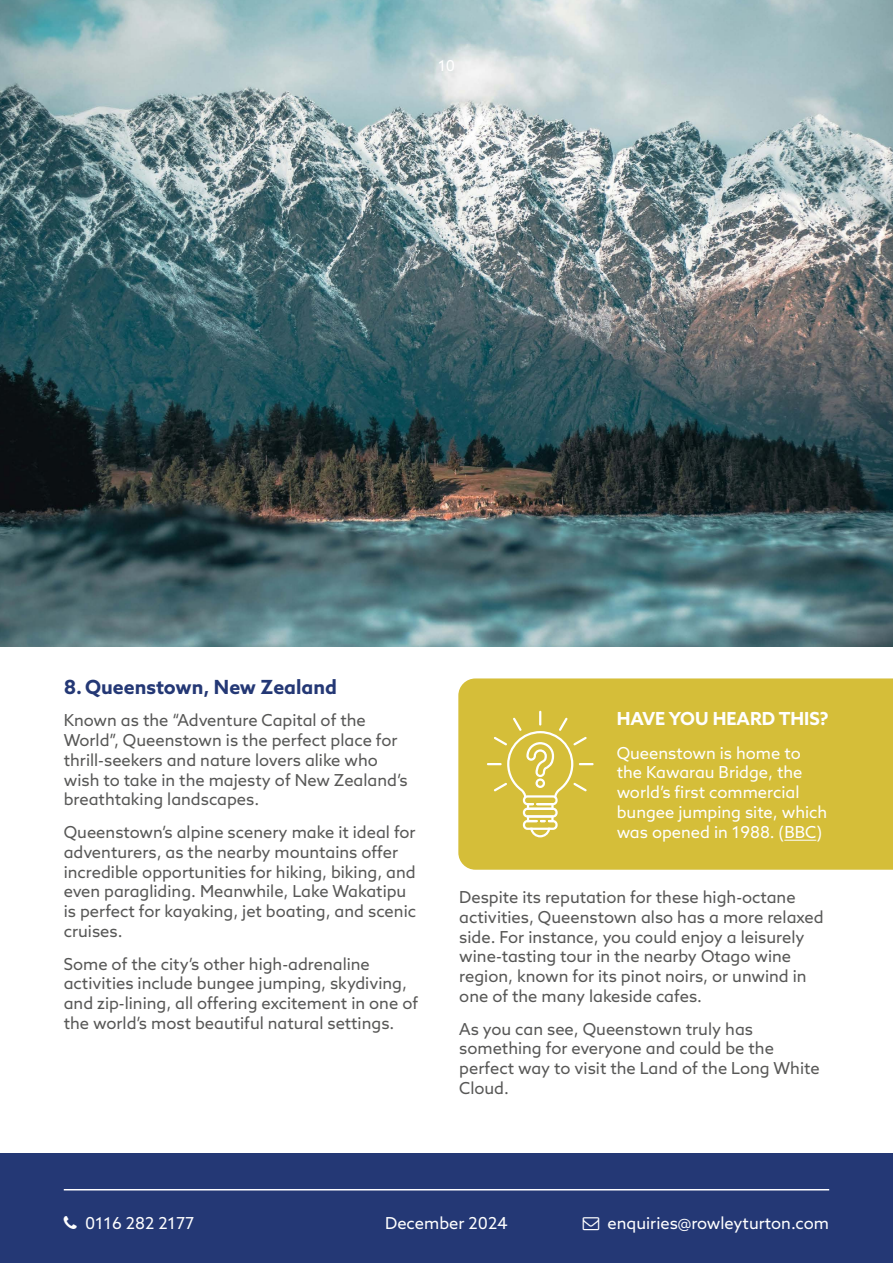
<style>
.page{position:relative;width:893px;height:1263px;background:#fff}
.page>*{position:absolute;margin:0;border:0;box-sizing:border-box;transform-origin:0 0}
.t1{font:700 19.5px "Azo Sans";color:#243875}
.t2{font:700 18px "Azo Sans";color:#fff}
.t3{font:16.5px/19.8px "Azo Sans";color:#575756}
.t4{font:16.5px/19.8px "Azo Sans";color:#fff}
.t5{font:15px "Azo Sans";color:#fff}
</style>
<div class="page">
<img style="left:0;top:0;width:893px;height:646px">
<div style="left:0;top:1153px;width:893px;height:110px;background:#243875"></div>
<hr style="left:64px;top:1189px;width:765px;height:1px;background:#fff">
<div style="left:458px;top:678px;width:435px;height:192px;background:#d5be39"></div>
<hr style="left:784px;top:840px;width:32px;height:1px;background:#fff">
<svg style="left:487px;top:711px;width:107px;height:126px;background:#d9c550"></svg>
<p class="t5" style="left:438px;top:56px;width:18px">10</p>
<p class="t1" style="left:64px;top:674px;width:275px">8. Queenstown, New Zealand</p>
<p class="t3" style="left:64px;top:710px;width:345px">Known as the “Adventure Capital of the World”, Queenstown is the perfect place for thrill-seekers and nature lovers alike who wish to take in the majesty of New Zealand’s breathtaking landscapes.</p>
<p class="t3" style="left:64px;top:822px;width:354px">Queenstown’s alpine scenery make it ideal for adventurers, as the nearby mountains offer incredible opportunities for hiking, biking, and even paragliding. Meanwhile, Lake Wakatipu is perfect for kayaking, jet boating, and scenic cruises.</p>
<p class="t3" style="left:64px;top:953px;width:356px">Some of the city’s other high-adrenaline activities include bungee jumping, skydiving, and zip-lining, all offering excitement in one of the world’s most beautiful natural settings.</p>
<p class="t2" style="left:617px;top:707px;width:214px">HAVE YOU HEARD THIS?</p>
<p class="t4" style="left:617px;top:743px;width:212px">Queenstown is home to the Kawarau Bridge, the world’s first commercial bungee jumping site, which was opened in 1988. (BBC)</p>
<p class="t3" style="left:459px;top:887px;width:366px">Despite its reputation for these high-octane activities, Queenstown also has a more relaxed side. For instance, you could enjoy a leisurely wine-tasting tour in the nearby Otago wine region, known for its pinot noirs, or unwind in one of the many lakeside cafes.</p>
<p class="t3" style="left:459px;top:1018px;width:362px">As you can see, Queenstown truly has something for everyone and could be the perfect way to visit the Land of the Long White<br>Cloud.</p>
<p class="t4" style="left:85px;top:1213px;width:111px">0116 282 2177</p>
<p class="t4" style="left:607px;top:1213px;width:223px">enquiries@rowleyturton.com</p>
<p class="t4" style="left:385px;top:1213px;width:124px">December 2024</p>
</div>
